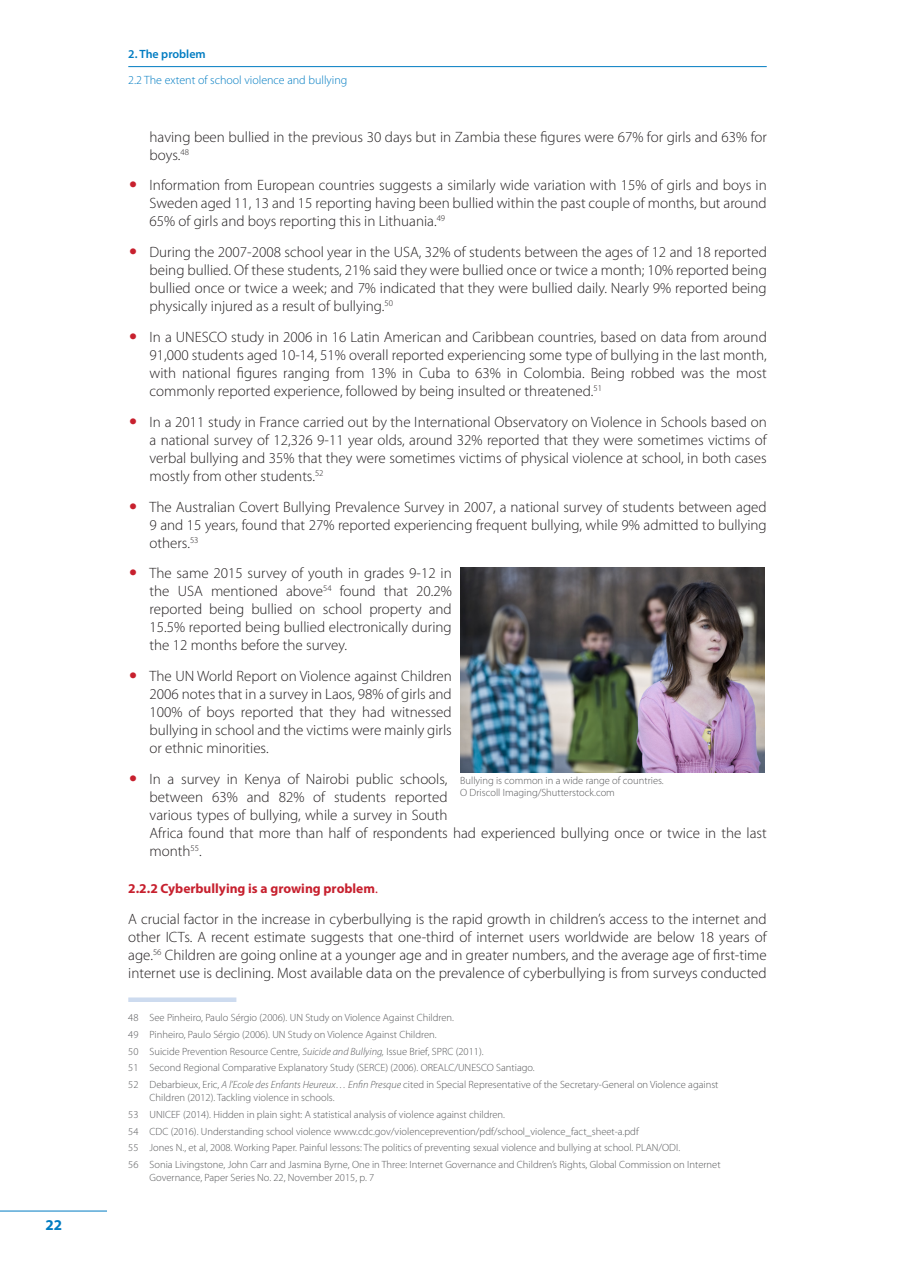
<style>
.page{position:relative;width:901px;height:1271px;background:#fff}
.page>*{position:absolute;margin:0;border:0;box-sizing:border-box;transform-origin:0 0}
.t1{font:300 15px/18px "Myriad Pro";color:#231f20;text-align:justify}
.t2{font:700 15px "Myriad Pro";color:#007cc2}
.t3{font:700 13.5px "Myriad Pro";color:#c7202e}
.t4{font:300 12px "Myriad Pro";color:#007cc2}
.t5{font:600 12px "Myriad Pro";color:#007cc2}
.t6{font:300 10.5px/16.8px "Myriad Pro";color:#57585a}
.s1{font-weight:400}
.s2{font-style:italic}
</style>
<div class="page">
<hr style="left:0;top:1210px;width:107px;height:1px;background:#007cc2">
<hr style="left:128px;top:66px;width:638px;height:1px;background:#007cc2">
<div style="left:128px;top:997px;width:108px;height:5px;background:#cddbef"></div>
<img style="left:460px;top:567px;width:304px;height:205px">
<p class="t2" style="left:45px;top:1215px;width:18px">22</p>
<p class="t5" style="left:128px;top:47px;width:79px">2. The problem</p>
<p class="t4" style="left:128px;top:74px;width:220px">2.2 The extent of school violence and bullying</p>
<p class="t1" style="left:149px;top:128px;width:618px">having been bullied in the previous 30 days but in Zambia these figures were 67% for girls and 63% for boys.<sup>48</sup></p>
<p class="t1" style="left:149px;top:177px;width:618px">Information from European countries suggests a similarly wide variation with 15% of girls and boys in Sweden aged 11, 13 and 15 reporting having been bullied within the past couple of months, but around 65% of girls and boys reporting this in Lithuania.<sup>49</sup></p>
<p class="t1" style="left:149px;top:243px;width:618px">During the 2007-2008 school year in the USA, 32% of students between the ages of 12 and 18 reported being bullied. Of these students, 21% said they were bullied once or twice a month; 10% reported being bullied once or twice a week; and 7% indicated that they were bullied daily. Nearly 9% reported being physically injured as a result of bullying.<sup>50</sup></p>
<p class="t1" style="left:149px;top:328px;width:618px">In a UNESCO study in 2006 in 16 Latin American and Caribbean countries, based on data from around 91,000 students aged 10-14, 51% overall reported experiencing some type of bullying in the last month, with national figures ranging from 13% in Cuba to 63% in Colombia. Being robbed was the most commonly reported experience, followed by being insulted or threatened.<sup>51</sup></p>
<p class="t1" style="left:149px;top:413px;width:618px">In a 2011 study in France carried out by the International Observatory on Violence in Schools based on a national survey of 12,326 9-11 year olds, around 32% reported that they were sometimes victims of verbal bullying and 35% that they were sometimes victims of physical violence at school, in both cases mostly from other students.<sup>52</sup></p>
<p class="t1" style="left:149px;top:498px;width:618px">The Australian Covert Bullying Prevalence Survey in 2007, a national survey of students between aged 9 and 15 years, found that 27% reported experiencing frequent bullying, while 9% admitted to bullying others.<sup>53</sup></p>
<p class="t1" style="left:149px;top:564px;width:303px">The same 2015 survey of youth in grades 9-12 in the USA mentioned above<sup>54</sup> found that 20.2% reported being bullied on school property and 15.5% reported being bullied electronically during the 12 months before the survey.</p>
<p class="t1" style="left:149px;top:667px;width:303px">The UN World Report on Violence against Children 2006 notes that in a survey in Laos, 98% of girls and 100% of boys reported that they had witnessed bullying in school and the victims were mainly girls or ethnic minorities.</p>
<p class="t1" style="left:149px;top:770px;width:618px;text-align:left">In a survey in Kenya of Nairobi public schools,<br>between 63% and 82% of students reported<br>various types of bullying, while a survey in South<br>Africa found that more than half of respondents had experienced bullying once or twice in the last month<sup>55</sup>.</p>
<p class="t3" style="left:128px;top:880px;width:251px">2.2.2 Cyberbullying is a growing problem<span class="s1">.</span></p>
<p class="t1" style="left:128px;top:910px;width:639px">A crucial factor in the increase in cyberbullying is the rapid growth in children’s access to the internet and other ICTs. A recent estimate suggests that one-third of internet users worldwide are below 18 years of age.<sup>56</sup> Children are going online at a younger age and in greater numbers, and the average age of first-time internet use is declining. Most available data on the prevalence of cyberbullying is from surveys conducted</p>
<p class="t6" style="left:128px;top:1009px;width:591px">48 See Pinheiro, Paulo Sérgio (2006). UN Study on Violence Against Children.<br>49 Pinheiro, Paulo Sérgio (2006). UN Study on Violence Against Children.<br>50 Suicide Prevention Resource Centre, <span class="s2">Suicide and Bullying,</span> Issue Brief, SPRC (2011).<br>51 Second Regional Comparative Explanatory Study (SERCE) (2006). OREALC/UNESCO Santiago.<br>52 Debarbieux, Eric, <span class="s2">A l’Ecole des Enfants Heureux… Enfin Presque</span> cited in Special Representative of the Secretary-General on Violence against</p>
<p class="t6" style="left:128px;top:1089px;width:593px;text-indent:21px">Children (2012). Tackling violence in schools.<br>53 UNICEF (2014). Hidden in plain sight: A statistical analysis of violence against children.<br>54 CDC (2016). Understanding school violence www.cdc.gov/violenceprevention/pdf/school_violence_fact_sheet-a.pdf<br>55 Jones N., et al, 2008. Working Paper. Painful lessons: The politics of preventing sexual violence and bullying at school. PLAN/ODI.<br>56 Sonia Livingstone, John Carr and Jasmina Byrne, One in Three: Internet Governance and Children’s Rights, Global Commission on Internet</p>
<p class="t6" style="left:149px;top:1169px;width:226px">Governance, Paper Series No. 22, November 2015, p. 7</p>
<p class="t6" style="left:460px;top:774px;width:205px;line-height:12.6px">Bullying is common in a wide range of countries.<br>O Driscoll Imaging/Shutterstock.com</p>
</div>
